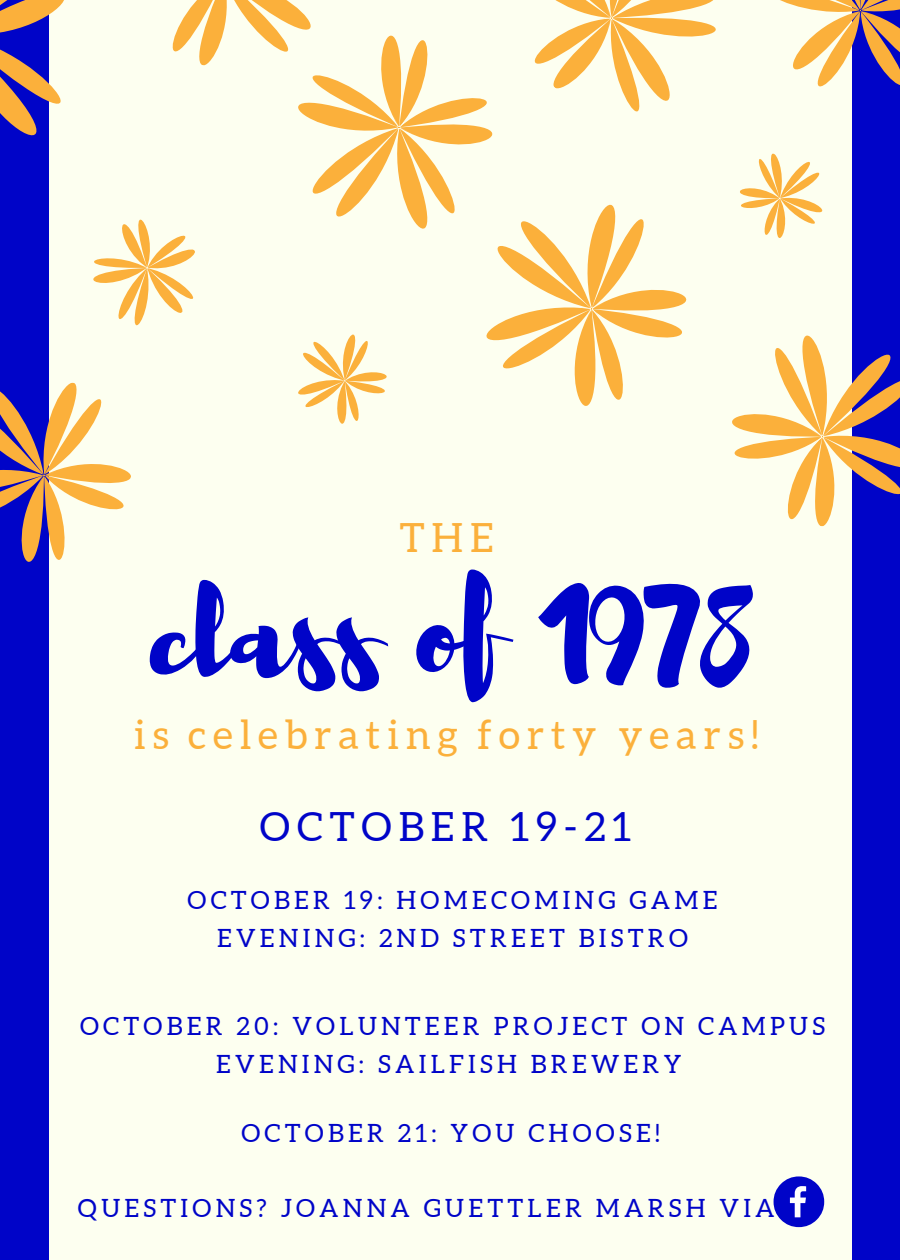
<style>
.page{position:relative;width:900px;height:1260px;background:#0004c8}
.page>*{position:absolute;margin:0;border:0;box-sizing:border-box;transform-origin:0 0}
.t1{font:120.75px "Brusher";color:#0004c8}
.t2{font:40.25px "Aleo";letter-spacing:.17em;color:#fbb03b}
.t3{font:40.25px "Aleo";letter-spacing:.17em;color:#0004c8}
.t4{font:25.25px/37.5px "Aleo";letter-spacing:.17em;color:#0004c8;text-align:center}
</style>
<div class="page">
<div style="left:49px;top:0;width:802px;height:1260px;background:#fdfff0"></div>
<svg style="left:486px;top:257px;width:200px;height:149px"></svg>
<svg style="left:298px;top:334px;width:89px;height:90px"></svg>
<svg style="left:312px;top:98px;width:260px;height:202px"></svg>
<svg style="left:735px;top:454px;width:165px;height:81px"></svg>
<svg style="left:732px;top:241px;width:168px;height:213px"></svg>
<svg style="left:472px;top:0;width:378px;height:257px"></svg>
<svg style="left:630px;top:0;width:270px;height:241px"></svg>
<svg style="left:0;top:0;width:64px;height:58px"></svg>
<svg style="left:140px;top:219px;width:55px;height:104px"></svg>
<svg style="left:0;top:58px;width:140px;height:504px"></svg>
<svg style="left:92px;top:0;width:347px;height:148px"></svg>
<svg style="left:238px;top:0;width:251px;height:72px"></svg>
<svg style="left:774px;top:1176px;width:50px;height:51px"></svg>
<h2 class="t2" style="left:399px;top:515px;width:96px">THE</h2>
<h1 class="t1" style="left:150px;top:556px;width:605px">class of 1978</h1>
<h2 class="t2" style="left:134px;top:712px;width:626px">is celebrating forty years!</h2>
<h2 class="t3" style="left:260px;top:804px;width:373px">OCTOBER 19-21</h2>
<p class="t4" style="left:188px;top:882px;width:532px">OCTOBER 19: HOMECOMING GAME<br>EVENING: 2ND STREET BISTRO</p>
<p class="t4" style="left:80px;top:1007px;width:747px">OCTOBER 20: VOLUNTEER PROJECT ON CAMPUS<br>EVENING: SAILFISH BREWERY</p>
<p class="t4" style="left:241px;top:1114px;width:420px">OCTOBER 21: YOU CHOOSE!</p>
<p class="t4" style="left:78px;top:1189px;width:698px">QUESTIONS? JOANNA GUETTLER MARSH VIA</p>
</div>
